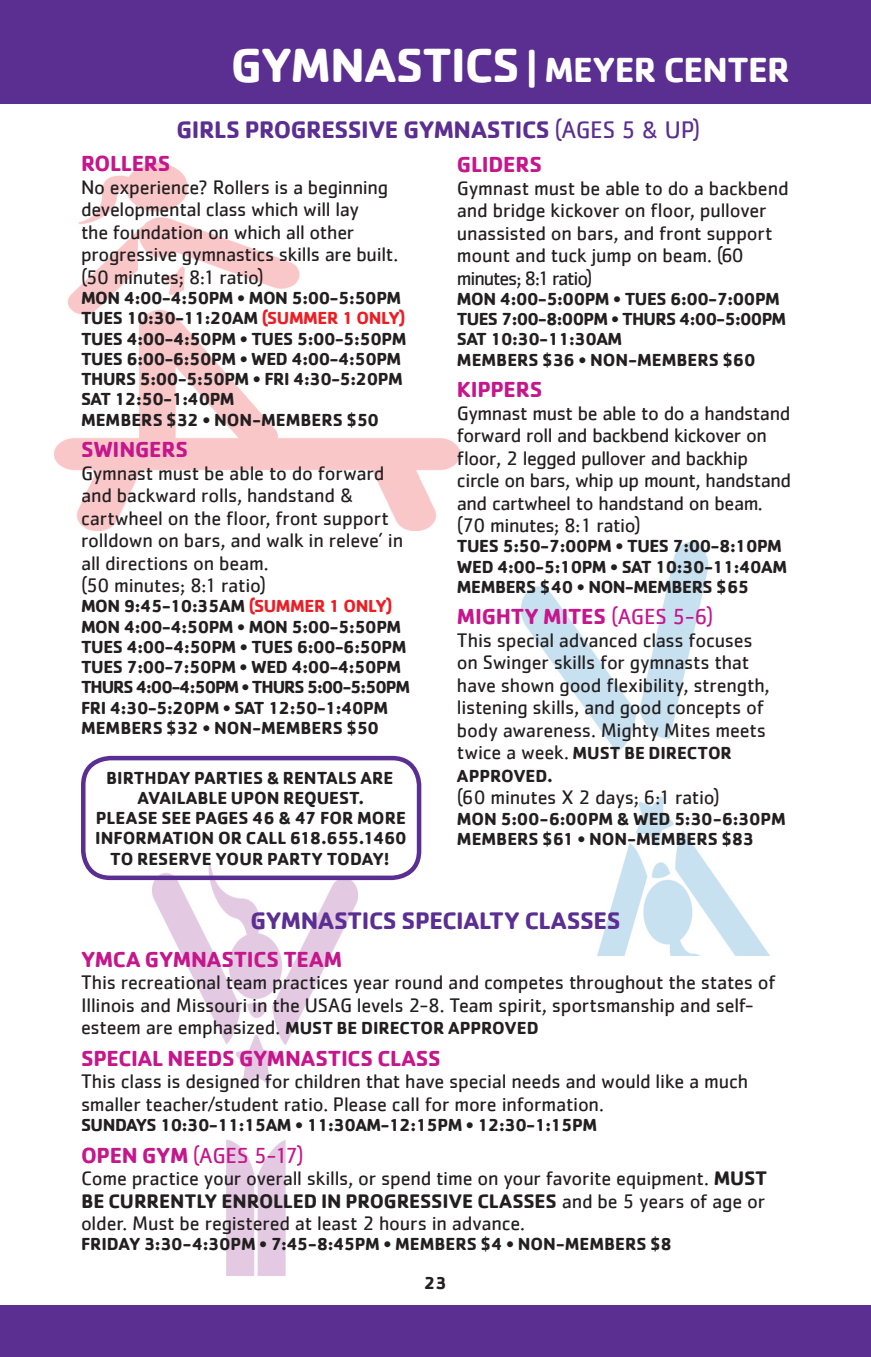
<style>
.page{position:relative;width:871px;height:1357px;background:#fff}
.page>*{position:absolute;margin:0;border:0;box-sizing:border-box;transform-origin:0 0}
.t1{font:700 36px "Cachet";letter-spacing:-.02em;color:#fff}
.t2{font:700 24.75px "Cachet";letter-spacing:-.015em;color:#5b2e91}
.t3{font:700 22.5px "Cachet";letter-spacing:-.01em;color:#c5168c}
.t4{font:22.5px "Cachet";letter-spacing:-.01em;color:#c5168c}
.t5{font:20.25px/22.5px "Cachet";letter-spacing:-.015em;color:#231f20}
.t6{font:700 18px/20.2px "Cachet";letter-spacing:-.025em;color:#231f20}
.t7{font:700 18px/22.5px "Cachet";letter-spacing:-.005em;color:#231f20}
.t8{font:700 18px/20.2px "Cachet";color:#231f20;text-align:center}
.s1{font-size:49.5px}
.s2{font-size:40.5px}
.s3{font-weight:400}
.s4{color:#ee1d23}
.s5{font-weight:400;font-size:20.25px}
.s6{font-weight:700}
</style>
<div class="page">
<img style="left:153px;top:863px;width:205px;height:413px">
<img style="left:522px;top:543px;width:248px;height:412px">
<img style="left:54px;top:164px;width:405px;height:366px">
<div style="left:1px;top:1305px;width:870px;height:52px;background:#5b2e91"></div>
<hr style="left:0;top:1305px;width:1px;height:52px;background:#5b2e91">
<div style="left:0;top:0;width:871px;height:103px;background:#5b2e91"></div>
<div style="left:81px;top:756px;width:340px;height:124px;border:4px solid #5b2e91;border-radius:27px"></div>
<h1 class="t1" style="left:231px;top:47px;width:561px"><span class="s1">GYMNASTICS</span> <span class="s2">|</span> MEYER CENTER</h1>
<p class="t2" style="left:176px;top:114px;width:526px">GIRLS PROGRESSIVE GYMNASTICS <span class="s3">(AGES 5 &amp; UP)</span></p>
<p class="t3" style="left:81px;top:149px;width:91px">ROLLERS</p>
<p class="t5" style="left:81px;top:175px;width:319px">No experience? Rollers is a beginning developmental class which will lay<br>the foundation on which all other progressive gymnastics skills are built. (50 minutes; 8:1 ratio)</p>
<p class="t6" style="left:81px;top:287px;width:327px">MON 4:00-4:50PM • MON 5:00-5:50PM<br>TUES 10:30-11:20AM <span class="s4">(SUMMER 1 ONLY)<br></span>TUES 4:00-4:50PM • TUES 5:00-5:50PM<br>TUES 6:00-6:50PM • WED 4:00-4:50PM<br>THURS 5:00-5:50PM • FRI 4:30-5:20PM<br>SAT 12:50-1:40PM<br>MEMBERS $32 • NON-MEMBERS $50</p>
<p class="t3" style="left:81px;top:435px;width:108px">SWINGERS</p>
<p class="t5" style="left:81px;top:461px;width:324px">Gymnast must be able to do forward and backward rolls, handstand &amp; cartwheel on the floor, front support rolldown on bars, and walk in releve’ in all directions on beam.<br>(50 minutes; 8:1 ratio)</p>
<p class="t6" style="left:81px;top:596px;width:331px">MON 9:45-10:35AM <span class="s4">(SUMMER 1 ONLY)<br></span>MON 4:00-4:50PM • MON 5:00-5:50PM TUES 4:00-4:50PM • TUES 6:00-6:50PM TUES 7:00-7:50PM • WED 4:00-4:50PM THURS 4:00-4:50PM • THURS 5:00-5:50PM FRI 4:30-5:20PM • SAT 12:50-1:40PM MEMBERS $32 • NON-MEMBERS $50</p>
<p class="t8" style="left:95px;top:767px;width:313px">BIRTHDAY PARTIES &amp; RENTALS ARE<br>AVAILABLE UPON REQUEST.<br>PLEASE SEE PAGES 46 &amp; 47 FOR MORE<br>INFORMATION OR CALL 618.655.1460<br>TO RESERVE YOUR PARTY TODAY!</p>
<p class="t3" style="left:457px;top:150px;width:86px">GLIDERS</p>
<p class="t5" style="left:457px;top:176px;width:333px">Gymnast must be able to do a backbend and bridge kickover on floor, pullover unassisted on bars, and front support mount and tuck jump on beam. (60 minutes; 8:1 ratio)</p>
<p class="t6" style="left:457px;top:288px;width:331px">MON 4:00-5:00PM • TUES 6:00-7:00PM<br>TUES 7:00-8:00PM • THURS 4:00-5:00PM<br>SAT 10:30-11:30AM<br>MEMBERS $36 • NON-MEMBERS $60</p>
<p class="t3" style="left:457px;top:375px;width:87px">KIPPERS</p>
<p class="t5" style="left:457px;top:401px;width:336px">Gymnast must be able to do a handstand forward roll and backbend kickover on floor, 2 legged pullover and backhip circle on bars, whip up mount, handstand and cartwheel to handstand on beam. (70 minutes; 8:1 ratio)</p>
<p class="t6" style="left:457px;top:535px;width:332px">TUES 5:50-7:00PM • TUES 7:00-8:10PM<br>WED 4:00-5:10PM • SAT 10:30-11:40AM<br>MEMBERS $40 • NON-MEMBERS $65</p>
<p class="t3" style="left:457px;top:602px;width:258px">MIGHTY MITES <span class="s3">(AGES 5-6)</span></p>
<p class="t5" style="left:457px;top:628px;width:314px">This special advanced class focuses on Swinger skills for gymnasts that have shown good flexibility, strength, listening skills, and good concepts of body awareness. Mighty Mites meets</p>
<p class="t7" style="left:457px;top:741px;width:277px"><span class="s5">twice a week.</span> MUST BE DIRECTOR<br>APPROVED.</p>
<p class="t5" style="left:457px;top:786px;width:264px">(60 minutes X 2 days; 6:1 ratio)</p>
<p class="t7" style="left:457px;top:808px;width:330px;line-height:20.2px">MON 5:00-6:00PM &amp; WED 5:30-6:30PM<br>MEMBERS $61 • NON-MEMBERS $83</p>
<p class="t2" style="left:250px;top:905px;width:372px">GYMNASTICS SPECIALTY CLASSES</p>
<p class="t3" style="left:81px;top:945px;width:263px">YMCA GYMNASTICS TEAM</p>
<p class="t5" style="left:81px;top:971px;width:696px">This recreational team practices year round and competes throughout the states of<br>Illinois and Missouri in the USAG levels 2-8. Team spirit, sportsmanship and self-</p>
<p class="t7" style="left:81px;top:1016px;width:459px"><span class="s5">esteem are emphasized.</span> MUST BE DIRECTOR APPROVED</p>
<p class="t3" style="left:81px;top:1044px;width:361px">SPECIAL NEEDS GYMNASTICS CLASS</p>
<p class="t5" style="left:81px;top:1070px;width:669px">This class is designed for children that have special needs and would like a much smaller teacher/student ratio. Please call for more information.</p>
<p class="t6" style="left:81px;top:1114px;width:517px">SUNDAYS 10:30-11:15AM • 11:30AM-12:15PM • 12:30-1:15PM</p>
<p class="t4" style="left:81px;top:1142px;width:224px"><span class="s6">OPEN GYM</span> (AGES 5-17)</p>
<p class="t5" style="left:81px;top:1167px;width:688px;text-align:justify">Come practice your overall skills, or spend time on your favorite equipment. <span class="s6">MUST BE CURRENTLY ENROLLED IN PROGRESSIVE CLASSES</span> and be 5 years of age or older. Must be registered at least 2 hours in advance.</p>
<p class="t7" style="left:81px;top:1232px;width:592px">FRIDAY 3:30-4:30PM • 7:45-8:45PM • MEMBERS $4 • NON-MEMBERS $8</p>
<p class="t6" style="left:424px;top:1271px;width:24px">23</p>
</div>
